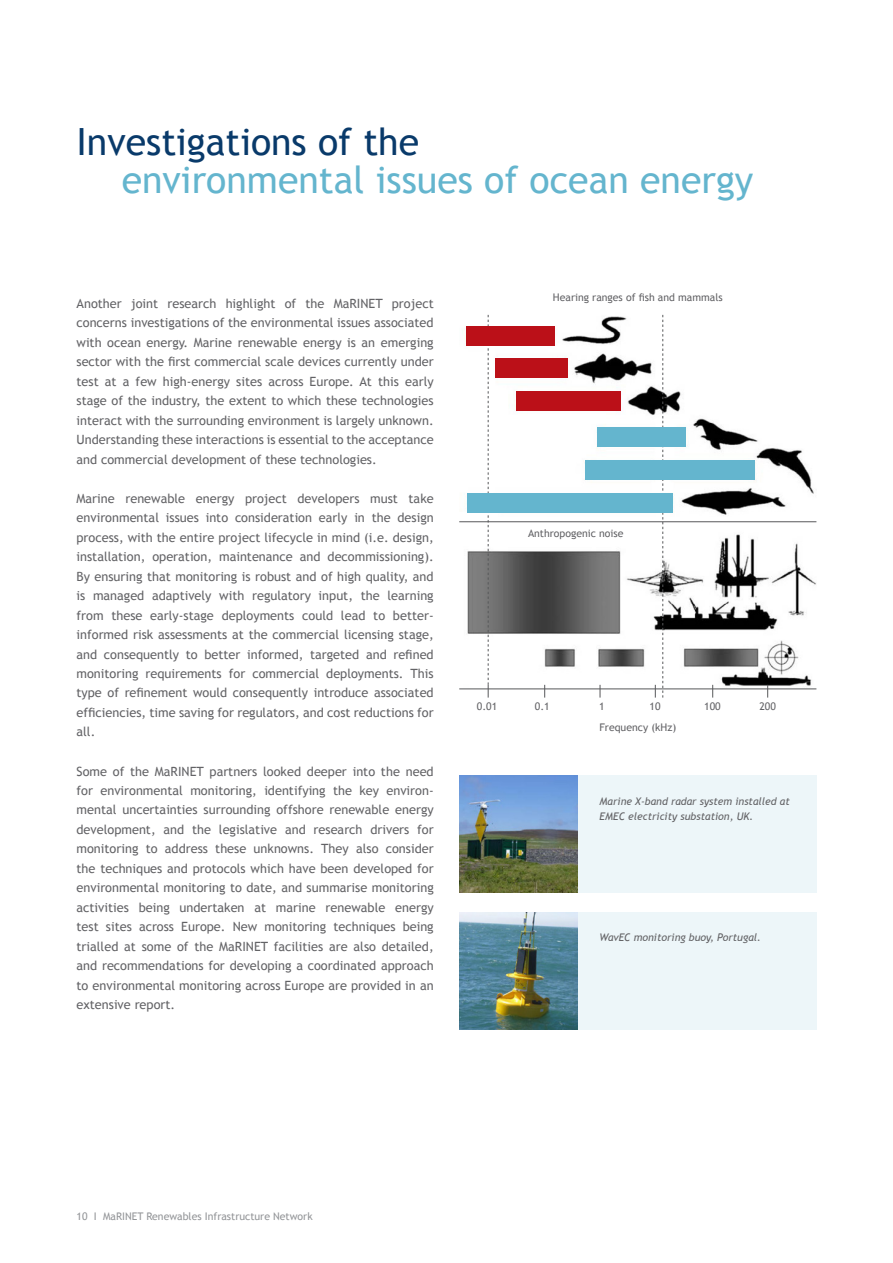
<style>
.page{position:relative;width:893px;height:1263px;background:#fff}
.page>*{position:absolute;margin:0;border:0;box-sizing:border-box;transform-origin:0 0}
.t1{font:37.5px "Trebuchet MS";color:#64b5ce}
.t2{font:37.5px "Trebuchet MS";color:#093a6a}
.t3{font:12.75px/19.5px "Trebuchet MS";color:#636366;text-align:justify}
.t4{font:italic 10.5px/15px "Trebuchet MS";color:#636366}
.t5{font:10.5px "Trebuchet MS";color:#636366}
.t6{font:10.5px "Trebuchet MS";color:#939598}
</style>
<div class="page">
<img style="left:459px;top:776px;width:119px;height:117px">
<img style="left:459px;top:912px;width:119px;height:117px">
<div style="left:578px;top:776px;width:238px;height:117px;background:#edf6f9"></div>
<div style="left:578px;top:912px;width:238px;height:117px;background:#edf6f9"></div>
<img style="left:459px;top:314px;width:357px;height:384px">
<hr style="left:459px;top:689px;width:357px;height:1px;background:#57585a">
<hr style="left:459px;top:521px;width:357px;height:1px;background:#57585a">
<svg style="left:488px;top:315px;width:1px;height:383px"></svg>
<svg style="left:544px;top:685px;width:1px;height:13px"></svg>
<svg style="left:600px;top:685px;width:1px;height:13px"></svg>
<svg style="left:662px;top:315px;width:1px;height:383px"></svg>
<svg style="left:655px;top:685px;width:1px;height:13px"></svg>
<svg style="left:712px;top:685px;width:1px;height:13px"></svg>
<svg style="left:767px;top:685px;width:1px;height:13px"></svg>
<div style="left:467px;top:326px;width:88px;height:20px;background:#bb1018"></div>
<div style="left:495px;top:358px;width:72px;height:20px;background:#bb1018"></div>
<div style="left:516px;top:391px;width:105px;height:20px;background:#bb1018"></div>
<div style="left:597px;top:427px;width:89px;height:20px;background:#64b5ce"></div>
<div style="left:467px;top:493px;width:206px;height:19px;background:#64b5ce"></div>
<div style="left:585px;top:460px;width:170px;height:20px;background:#64b5ce"></div>
<h1 class="t2" style="left:77px;top:120px;width:344px">Investigations of the</h1>
<h1 class="t1" style="left:122px;top:157px;width:633px">environmental issues of ocean energy</h1>
<p class="t3" style="left:77px;top:293px;width:359px">Another joint research highlight of the MaRINET project concerns investigations of the environmental issues associated with ocean energy. Marine renewable energy is an emerging sector with the first commercial scale devices currently under test at a few high-energy sites across Europe. At this early stage of the industry, the extent to which these technologies interact with the surrounding environment is largely unknown.<br>Understanding these interactions is essential to the acceptance and commercial development of these technologies.</p>
<p class="t3" style="left:77px;top:488px;width:359px">Marine renewable energy project developers must take environmental issues into consideration early in the design process, with the entire project lifecycle in mind (i.e. design, installation, operation, maintenance and decommissioning).<br>By ensuring that monitoring is robust and of high quality, and is managed adaptively with regulatory input, the learning from these early-stage deployments could lead to better&shy;informed risk assessments at the commercial licensing stage, and consequently to better informed, targeted and refined monitoring requirements for commercial deployments. This type of refinement would consequently introduce associated efficiencies, time saving for regulators, and cost reductions for all.</p>
<p class="t3" style="left:77px;top:761px;width:359px">Some of the MaRINET partners looked deeper into the need for environmental monitoring, identifying the key environ&shy;mental uncertainties surrounding offshore renewable energy development, and the legislative and research drivers for monitoring to address these unknowns. They also consider the techniques and protocols which have been developed for environmental monitoring to date, and summarise monitoring activities being undertaken at marine renewable energy test sites across Europe. New monitoring techniques being trialled at some of the MaRINET facilities are also detailed, and recommendations for developing a coordinated approach to environmental monitoring across Europe are provided in an extensive report.</p>
<p class="t5" style="left:553px;top:291px;width:171px">Hearing ranges of fish and mammals</p>
<p class="t5" style="left:528px;top:527px;width:97px">Anthropogenic noise</p>
<p class="t5" style="left:477px;top:700px;width:22px">0.01</p>
<p class="t5" style="left:535px;top:700px;width:16px">0.1</p>
<p class="t5" style="left:599px;top:700px;width:7px">1</p>
<p class="t5" style="left:649px;top:700px;width:13px">10</p>
<p class="t5" style="left:704px;top:700px;width:18px">100</p>
<p class="t5" style="left:759px;top:700px;width:18px">200</p>
<p class="t5" style="left:599px;top:721px;width:78px">Frequency (kHz)</p>
<p class="t4" style="left:600px;top:794px;width:192px">Marine X-band radar system installed at<br>EMEC electricity substation, UK.</p>
<p class="t4" style="left:600px;top:930px;width:163px">WavEC monitoring buoy, Portugal.</p>
<p class="t6" style="left:77px;top:1210px;width:238px">10 I MaRINET Renewables Infrastructure Network</p>
</div>
